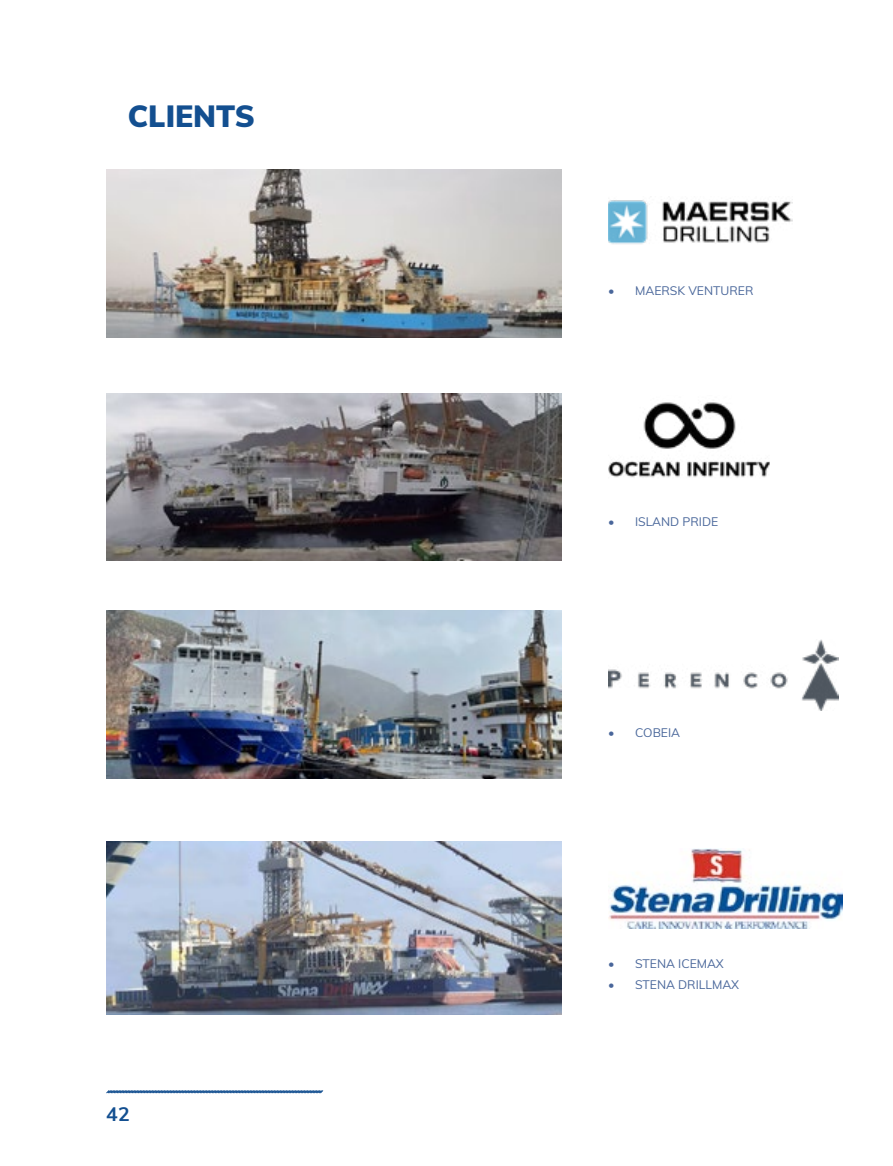
<style>
.page{position:relative;width:893px;height:1166px;background:#fff}
.page>*{position:absolute;margin:0;border:0;box-sizing:border-box;transform-origin:0 0}
.t1{font:900 30px "Muli";color:#134f90}
.t2{font:700 19.5px "Muli";color:#134f90}
.t3{font:12.15px "Muli";color:#49669a}
</style>
<div class="page">
<svg style="left:106px;top:1090px;width:218px;height:3px"></svg>
<img style="left:608px;top:200px;width:185px;height:44px">
<img style="left:106px;top:169px;width:455px;height:168px">
<img style="left:608px;top:402px;width:161px;height:76px">
<img style="left:106px;top:393px;width:455px;height:167px">
<img style="left:608px;top:639px;width:231px;height:71px">
<img style="left:106px;top:610px;width:455px;height:168px">
<img style="left:608px;top:848px;width:234px;height:80px">
<img style="left:106px;top:841px;width:455px;height:173px">
<h1 class="t1" style="left:128px;top:94px;width:129px">CLIENTS</h1>
<h2 class="t2" style="left:106px;top:1099px;width:25px">42</h2>
<p class="t3" style="left:608px;top:282px;width:147px">• MAERSK VENTURER</p>
<p class="t3" style="left:608px;top:513px;width:112px">• ISLAND PRIDE</p>
<p class="t3" style="left:608px;top:723px;width:74px">• COBEIA</p>
<p class="t3" style="left:608px;top:954px;width:117px">• STENA ICEMAX</p>
<p class="t3" style="left:608px;top:975px;width:133px">• STENA DRILLMAX</p>
</div>
